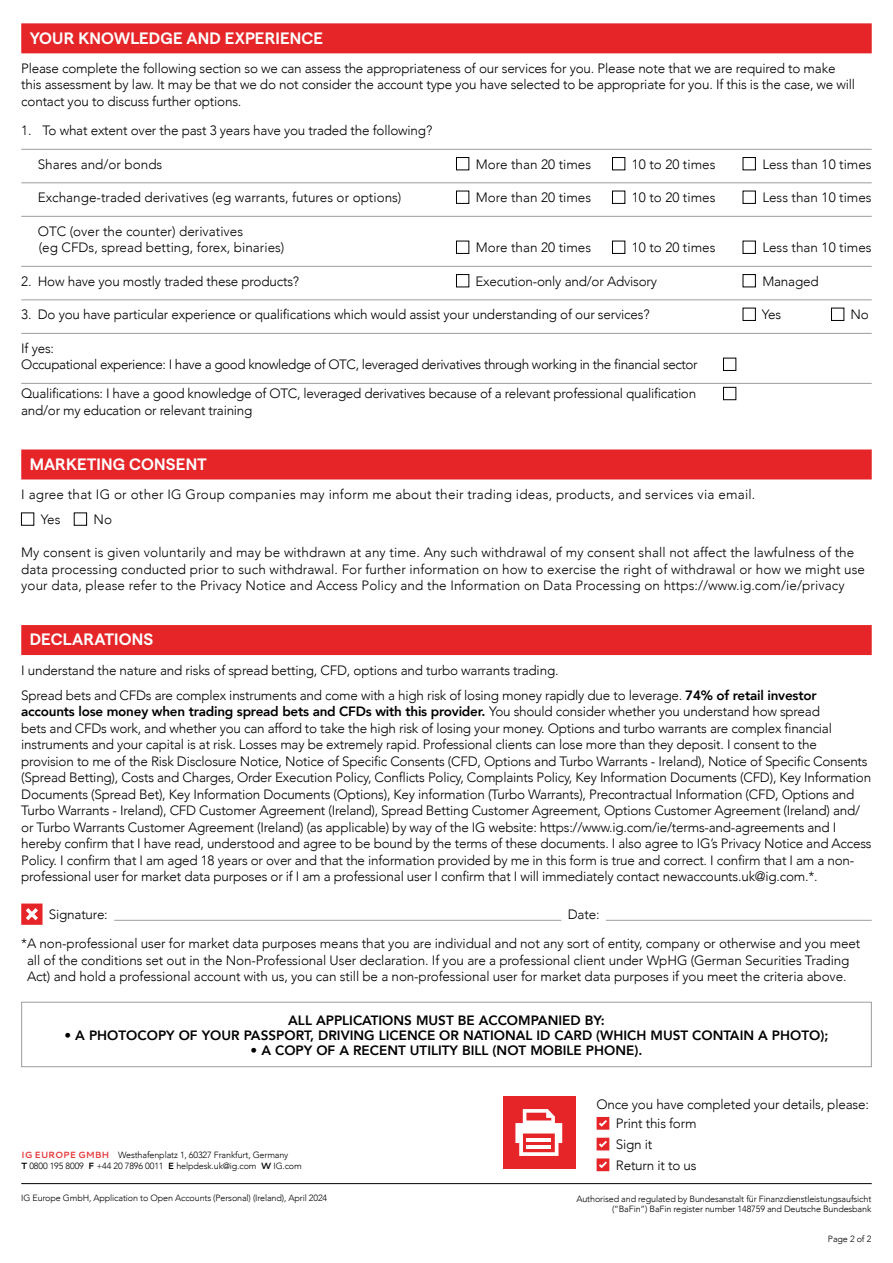
<style>
.page{position:relative;width:893px;height:1263px;background:#fff}
.page>*{position:absolute;margin:0;border:0;box-sizing:border-box;transform-origin:0 0}
.t1{font:600 16.5px "Matter IGTF";letter-spacing:.005em;color:#fff}
.t2{font:300 13.5px/16.5px "Avenir";letter-spacing:-.015em;color:#000}
.t3{font:300 13.5px/16.5px "Avenir";letter-spacing:.005em;color:#000}
.t4{font:800 13.5px "Avenir";color:#000}
.t5{font:300 13.5px/25px "Avenir";letter-spacing:.015em;color:#000}
.t6{font:300 9px/10.5px "Avenir";letter-spacing:-.015em;color:#000;text-align:right}
.s1{font-weight:800}
.s2{font-family:"Cantarell";font-weight:700;color:#e73638}
.s3{font-family:"Cantarell";font-weight:700}
</style>
<div class="page">
<hr style="left:21px;top:1183px;width:851px;height:1px;background:#000">
<div style="left:21px;top:23px;width:851px;height:30px;background:#e52528"></div>
<hr style="left:21px;top:149px;width:851px;height:1px;background:#9d9d9c">
<hr style="left:21px;top:183px;width:851px;height:1px;background:#9d9d9c">
<hr style="left:21px;top:216px;width:851px;height:1px;background:#9d9d9c">
<hr style="left:21px;top:266px;width:851px;height:1px;background:#9d9d9c">
<hr style="left:21px;top:300px;width:851px;height:1px;background:#9d9d9c">
<hr style="left:21px;top:333px;width:851px;height:1px;background:#9d9d9c">
<hr style="left:21px;top:383px;width:851px;height:1px;background:#9d9d9c">
<div style="left:21px;top:449px;width:851px;height:30px;background:#e52528"></div>
<div style="left:456px;top:157px;width:13px;height:13px;border:1px solid #000"></div>
<div style="left:612px;top:157px;width:13px;height:13px;border:1px solid #000"></div>
<div style="left:743px;top:157px;width:13px;height:13px;border:1px solid #000"></div>
<div style="left:456px;top:191px;width:13px;height:13px;border:1px solid #000"></div>
<div style="left:612px;top:191px;width:13px;height:13px;border:1px solid #000"></div>
<div style="left:743px;top:191px;width:13px;height:13px;border:1px solid #000"></div>
<div style="left:456px;top:241px;width:13px;height:13px;border:1px solid #000"></div>
<div style="left:612px;top:241px;width:13px;height:13px;border:1px solid #000"></div>
<div style="left:743px;top:241px;width:13px;height:13px;border:1px solid #000"></div>
<div style="left:456px;top:274px;width:13px;height:13px;border:1px solid #000"></div>
<div style="left:743px;top:274px;width:13px;height:13px;border:1px solid #000"></div>
<div style="left:743px;top:308px;width:13px;height:13px;border:1px solid #000"></div>
<div style="left:831px;top:308px;width:13px;height:13px;border:1px solid #000"></div>
<div style="left:723px;top:358px;width:13px;height:13px;border:1px solid #000"></div>
<div style="left:723px;top:387px;width:13px;height:13px;border:1px solid #000"></div>
<div style="left:21px;top:513px;width:13px;height:12px;border:1px solid #000"></div>
<div style="left:74px;top:513px;width:13px;height:12px;border:1px solid #000"></div>
<div style="left:21px;top:625px;width:851px;height:30px;background:#e52528"></div>
<hr style="left:114px;top:920px;width:447px;height:1px;background:#9d9d9c">
<hr style="left:606px;top:920px;width:266px;height:1px;background:#9d9d9c">
<svg style="left:21px;top:903px;width:22px;height:22px"></svg>
<div style="left:21px;top:1002px;width:851px;height:65px;border:1px solid #9d9d9c"></div>
<svg style="left:597px;top:1117px;width:12px;height:13px"></svg>
<svg style="left:597px;top:1138px;width:12px;height:12px"></svg>
<svg style="left:597px;top:1158px;width:12px;height:13px"></svg>
<div style="left:503px;top:1096px;width:72px;height:73px;background:#e52528"></div>
<svg style="left:515px;top:1109px;width:47px;height:47px"></svg>
<p class="t1" style="left:30px;top:26px;width:295px">YOUR KNOWLEDGE AND EXPERIENCE</p>
<p class="t2" style="left:21px;top:60px;width:835px">Please complete the following section so we can assess the appropriateness of our services for you. Please note that we are required to make this assessment by law. It may be that we do not consider the account type you have selected to be appropriate for you. If this is the case, we will contact you to discuss further options.</p>
<p class="t2" style="left:21px;top:122px;width:412px">1. To what extent over the past 3 years have you traded the following?</p>
<p class="t2" style="left:38px;top:156px;width:126px">Shares and/or bonds</p>
<p class="t2" style="left:476px;top:156px;width:117px">More than 20 times</p>
<p class="t2" style="left:632px;top:156px;width:85px">10 to 20 times</p>
<p class="t2" style="left:762px;top:156px;width:111px">Less than 10 times</p>
<p class="t2" style="left:38px;top:189px;width:365px">Exchange-traded derivatives (eg warrants, futures or options)</p>
<p class="t2" style="left:476px;top:189px;width:117px">More than 20 times</p>
<p class="t2" style="left:632px;top:189px;width:85px">10 to 20 times</p>
<p class="t2" style="left:762px;top:189px;width:111px">Less than 10 times</p>
<p class="t2" style="left:38px;top:223px;width:248px">OTC (over the counter) derivatives<br>(eg CFDs, spread betting, forex, binaries)</p>
<p class="t2" style="left:476px;top:239px;width:117px">More than 20 times</p>
<p class="t2" style="left:632px;top:239px;width:85px">10 to 20 times</p>
<p class="t2" style="left:762px;top:239px;width:111px">Less than 10 times</p>
<p class="t2" style="left:21px;top:273px;width:279px">2. How have you mostly traded these products?</p>
<p class="t2" style="left:475px;top:273px;width:183px">Execution-only and/or Advisory</p>
<p class="t2" style="left:762px;top:273px;width:58px">Managed</p>
<p class="t2" style="left:21px;top:306px;width:630px">3. Do you have particular experience or qualifications which would assist your understanding of our services?</p>
<p class="t2" style="left:762px;top:306px;width:21px">Yes</p>
<p class="t2" style="left:850px;top:306px;width:20px">No</p>
<p class="t2" style="left:21px;top:340px;width:678px">If yes:<br>Occupational experience: I have a good knowledge of OTC, leveraged derivatives through working in the financial sector</p>
<p class="t2" style="left:21px;top:385px;width:676px">Qualifications: I have a good knowledge of OTC, leveraged derivatives because of a relevant professional qualification and/or my education or relevant training</p>
<p class="t1" style="left:30px;top:452px;width:179px">MARKETING CONSENT</p>
<p class="t5" style="left:41px;top:482px;width:716px;text-indent:-20px">I agree that IG or other IG Group companies may inform me about their trading ideas, products, and services via email.<br>Yes</p>
<p class="t2" style="left:94px;top:511px;width:20px">No</p>
<p class="t3" style="left:21px;top:545px;width:845px">My consent is given voluntarily and may be withdrawn at any time. Any such withdrawal of my consent shall not affect the lawfulness of the data processing conducted prior to such withdrawal. For further information on how to exercise the right of withdrawal or how we might use your data, please refer to the Privacy Notice and Access Policy and the Information on Data Processing on https://www.ig.com/ie/privacy</p>
<p class="t1" style="left:30px;top:627px;width:125px">DECLARATIONS</p>
<p class="t2" style="left:21px;top:657px;width:797px;line-height:25px">I understand the nature and risks of spread betting, CFD, options and turbo warrants trading.<br>Spread bets and CFDs are complex instruments and come with a high risk of losing money rapidly due to leverage. <span class="s1">74% of retail investor</span></p>
<p class="t2" style="left:21px;top:703px;width:852px"><span class="s1">accounts lose money when trading spread bets and CFDs with this provider.</span> You should consider whether you understand how spread<br>bets and CFDs work, and whether you can afford to take the high risk of losing your money. Options and turbo warrants are complex financial instruments and your capital is at risk. Losses may be extremely rapid. Professional clients can lose more than they deposit. I consent to the provision to me of the Risk Disclosure Notice, Notice of Specific Consents (CFD, Options and Turbo Warrants - Ireland), Notice of Specific Consents (Spread Betting), Costs and Charges, Order Execution Policy, Conflicts Policy, Complaints Policy, Key Information Documents (CFD), Key Information Documents (Spread Bet), Key Information Documents (Options), Key information (Turbo Warrants), Precontractual Information (CFD, Options and Turbo Warrants - Ireland), CFD Customer Agreement (Ireland), Spread Betting Customer Agreement, Options Customer Agreement (Ireland) and/ or Turbo Warrants Customer Agreement (Ireland) (as applicable) by way of the IG website: https://www.ig.com/ie/terms-and-agreements and I hereby confirm that I have read, understood and agree to be bound by the terms of these documents. I also agree to IG’s Privacy Notice and Access Policy. I confirm that I am aged 18 years or over and that the information provided by me in this form is true and correct. I confirm that I am a non&shy;professional user for market data purposes or if I am a professional user I confirm that I will immediately contact newaccounts.uk@ig.com.*.</p>
<p class="t2" style="left:49px;top:906px;width:60px">Signature:</p>
<p class="t2" style="left:21px;top:899px;width:840px;line-height:29.2px;text-indent:547px">Date:<br>*A non-professional user for market data purposes means that you are individual and not any sort of entity, company or otherwise and you meet</p>
<p class="t2" style="left:27px;top:952px;width:824px">all of the conditions set out in the Non-Professional User declaration. If you are a professional client under WpHG (German Securities Trading<br>Act) and hold a professional account with us, you can still be a non-professional user for market data purposes if you meet the criteria above.</p>
<p class="t4" style="left:288px;top:1009px;width:318px">ALL APPLICATIONS MUST BE ACCOMPANIED BY:</p>
<p class="t4" style="left:65px;top:1024px;width:765px">• A PHOTOCOPY OF YOUR PASSPORT, DRIVING LICENCE OR NATIONAL ID CARD (WHICH MUST CONTAIN A PHOTO);</p>
<p class="t4" style="left:251px;top:1039px;width:393px">• A COPY OF A RECENT UTILITY BILL (NOT MOBILE PHONE).</p>
<p class="t6" style="left:21px;top:1150px;width:282px;text-align:left"><span class="s2">IG EUROPE GMBH</span> Westhafenplatz 1, 60327 Frankfurt, Germany<br><span class="s3">T</span> 0800 195 8009 <span class="s3">F</span> +44 20 7896 0011 <span class="s3">E</span> helpdesk.uk@ig.com <span class="s3">W</span> IG.com</p>
<p class="t6" style="left:21px;top:1193px;width:307px">IG Europe GmbH, Application to Open Accounts (Personal) (Ireland), April 2024</p>
<p class="t2" style="left:616px;top:1095px;width:254px;line-height:19.2px;text-indent:-19px">Once you have completed your details, please:<br>Print this form</p>
<p class="t2" style="left:616px;top:1134px;width:82px;line-height:20.7px">Sign it<br>Return it to us</p>
<p class="t6" style="left:576px;top:1193px;width:296px">Authorised and regulated by Bundesanstalt für Finanzdienstleistungsaufsicht (“BaFin”) BaFin register number 148759 and Deutsche Bundesbank</p>
<p class="t6" style="left:828px;top:1233px;width:45px">Page 2 of 2</p>
</div>
